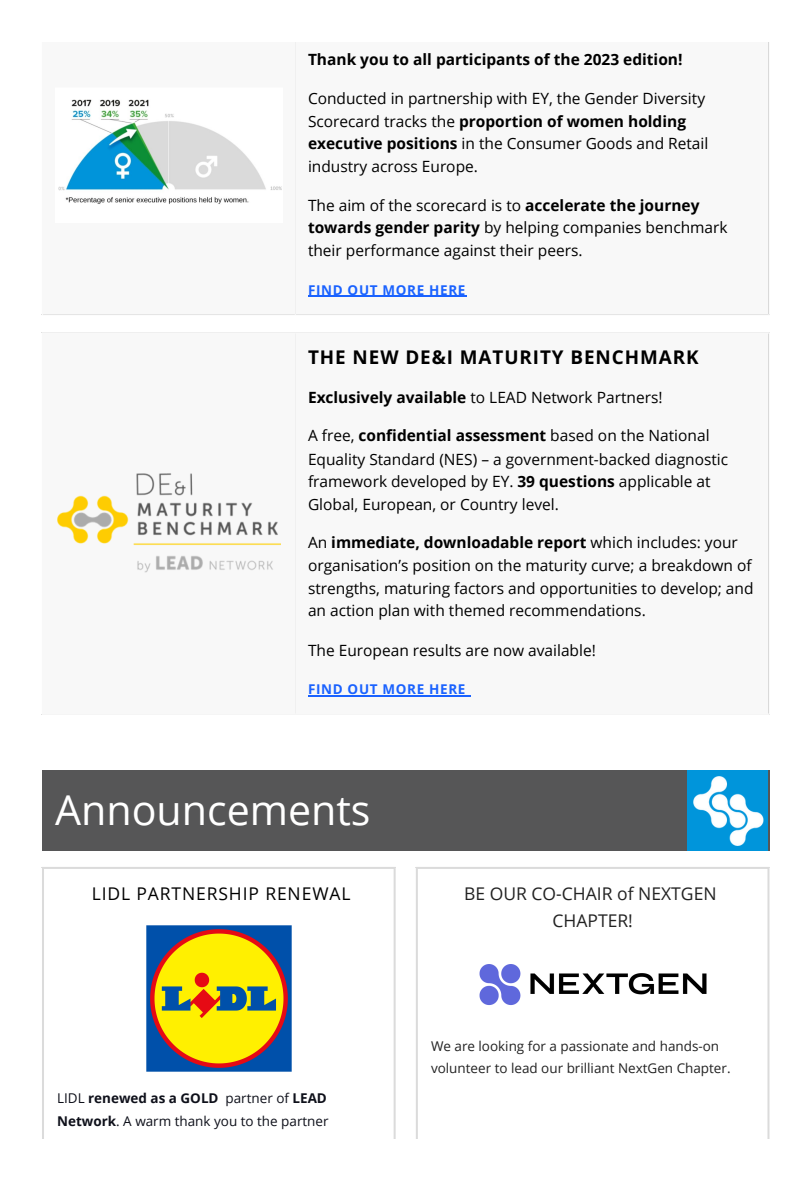
<style>
.page{position:relative;width:810px;height:1181px;background:#fff}
.page>*{position:absolute;margin:0;border:0;box-sizing:border-box;transform-origin:0 0}
.t1{font:41.1px "Open Sans";color:#fff}
.t2{font:700 18.9px "Open Sans";letter-spacing:.05em;color:#000}
.t3{font:17.55px/26.2px "Open Sans";color:#222;text-align:center}
.t4{font:17.55px "Open Sans";letter-spacing:.05em;color:#000}
.t5{font:15.45px/23px "Open Sans";color:#000}
.t6{font:700 15.45px "Open Sans";color:#000}
.t7{font:13.5px/22.2px "Open Sans";color:#222}
.t8{font:13.5px/22.2px "Open Sans";color:#0e101a}
.t9{font:700 13.5px "Open Sans";letter-spacing:.05em;color:#1a62ff}
.s1{font-weight:700}
</style>
<div class="page">
<img style="left:58px;top:99px;width:224px;height:105px">
<hr style="left:308px;top:296px;width:158px;height:1px;background:#1a62ff">
<hr style="left:42px;top:42px;width:1px;height:272px;background:#f8f8f8">
<hr style="left:295px;top:42px;width:1px;height:272px;background:#f8f8f8">
<hr style="left:768px;top:42px;width:1px;height:272px;background:#f8f8f8">
<hr style="left:42px;top:42px;width:727px;height:1px;background:#f8f8f8">
<hr style="left:42px;top:314px;width:727px;height:1px;background:#f8f8f8">
<img style="left:57px;top:473px;width:223px;height:100px">
<hr style="left:308px;top:695px;width:158px;height:1px;background:#1a62ff">
<hr style="left:42px;top:333px;width:1px;height:381px;background:#f8f8f8">
<hr style="left:295px;top:333px;width:1px;height:381px;background:#f8f8f8">
<hr style="left:768px;top:333px;width:1px;height:381px;background:#f8f8f8">
<hr style="left:42px;top:332px;width:727px;height:1px;background:#f8f8f8">
<hr style="left:42px;top:714px;width:727px;height:1px;background:#f8f8f8">
<div style="left:42px;top:770px;width:727px;height:80px;background:#565657"></div>
<div style="left:687px;top:770px;width:81px;height:80px;background:#0095db"></div>
<img style="left:693px;top:776px;width:77px;height:69px">
<img style="left:146px;top:925px;width:146px;height:147px">
<img style="left:479px;top:964px;width:228px;height:41px">
<hr style="left:42px;top:869px;width:2px;height:269px;background:#dbdbdb">
<hr style="left:394px;top:869px;width:2px;height:269px;background:#dbdbdb">
<hr style="left:42px;top:866px;width:354px;height:3px;background:#dbdbdb">
<hr style="left:42px;top:1180px;width:354px;height:1px;background:#dbdbdb">
<hr style="left:416px;top:869px;width:2px;height:269px;background:#dbdbdb">
<hr style="left:767px;top:869px;width:2px;height:269px;background:#dbdbdb">
<hr style="left:416px;top:866px;width:353px;height:3px;background:#dbdbdb">
<hr style="left:416px;top:1180px;width:353px;height:1px;background:#dbdbdb">
<p class="t6" style="left:308px;top:49px;width:376px">Thank you to all participants of the 2023 edition!</p>
<p class="t5" style="left:308px;top:86px;width:402px">Conducted in partnership with EY, the Gender Diversity Scorecard tracks the <span class="s1">proportion of women holding executive positions</span> in the Consumer Goods and Retail industry across Europe.</p>
<p class="t5" style="left:308px;top:193px;width:421px">The aim of the scorecard is to <span class="s1">accelerate the journey towards gender parity</span> by helping companies benchmark their performance against their peers.</p>
<p class="t9" style="left:308px;top:280px;width:159px">FIND OUT MORE HERE</p>
<p class="t2" style="left:308px;top:344px;width:392px">THE NEW DE&amp;I MATURITY BENCHMARK</p>
<p class="t5" style="left:308px;top:385px;width:356px"><span class="s1">Exclusively available</span> to LEAD Network Partners!</p>
<p class="t5" style="left:308px;top:424px;width:422px">A free, <span class="s1">confidential assessment</span> based on the National Equality Standard (NES) – a government-backed diagnostic framework developed by EY. <span class="s1">39 questions</span> applicable at Global, European, or Country level.</p>
<p class="t5" style="left:308px;top:531px;width:447px;line-height:22.5px">An <span class="s1">immediate, downloadable report</span> which includes: your organisation’s position on the maturity curve; a breakdown of strengths, maturing factors and opportunities to develop; and an action plan with themed recommendations.</p>
<p class="t5" style="left:308px;top:638px;width:289px">The European results are now available!</p>
<p class="t9" style="left:308px;top:679px;width:159px">FIND OUT MORE HERE</p>
<p class="t1" style="left:55px;top:781px;width:317px">Announcements</p>
<p class="t4" style="left:92px;top:881px;width:260px">LIDL PARTNERSHIP RENEWAL</p>
<p class="t8" style="left:57px;top:1087px;width:273px">LIDL <span class="s1">renewed as a GOLD</span> partner of <span class="s1">LEAD<br>Network</span>. A warm thank you to the partner</p>
<p class="t3" style="left:464px;top:880px;width:254px">BE OUR CO-CHAIR of NEXTGEN<br>CHAPTER!</p>
<p class="t7" style="left:431px;top:1034px;width:301px">We are looking for a passionate and hands-on volunteer to lead our brilliant NextGen Chapter.</p>
</div>
